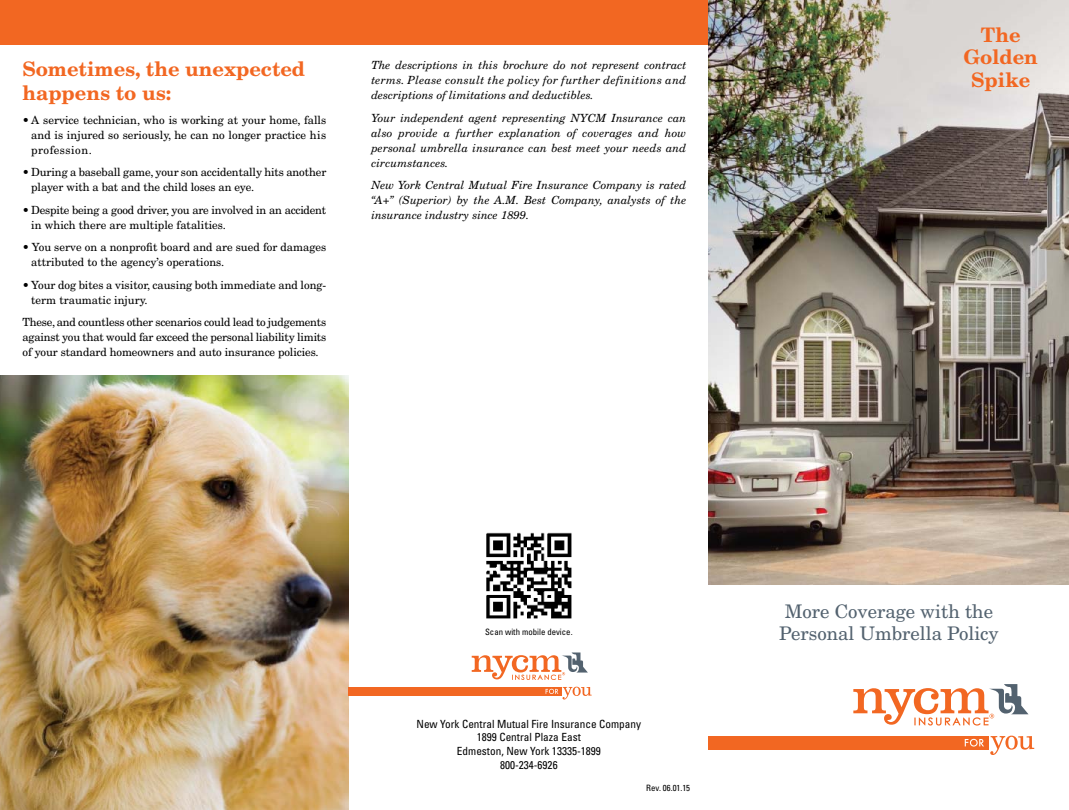
<style>
.page{position:relative;width:1069px;height:810px;background:#fff}
.page>*{position:absolute;margin:0;border:0;box-sizing:border-box;transform-origin:0 0}
.t1{font:700 20px/24px "New Century Schlbk LT Std";color:#f26722}
.t2{font:18.75px "New Century Schlbk LT Std";color:#53626f}
.t3{font:11.25px/15px "New Century Schlbk LT Std";color:#000}
.t4{font:italic 11.25px/15px "New Century Schlbk LT Std";color:#000;text-align:justify}
.t5{font:condensed 11.25px "Univers LT Std";color:#000}
.t6{font:11.25px/15px "New Century Schlbk LT Std";letter-spacing:-.02em;color:#000}
.t7{font:condensed 8.75px "Univers LT Std";color:#000}
</style>
<div class="page">
<div style="left:0;top:0;width:1069px;height:45px;background:#f26722"></div>
<img style="left:0;top:375px;width:349px;height:435px">
<img style="left:486px;top:532px;width:86px;height:87px">
<svg style="left:853px;top:684px;width:175px;height:42px"></svg>
<svg style="left:990px;top:736px;width:44px;height:19px"></svg>
<div style="left:709px;top:736px;width:280px;height:13px;background:#f26722"></div>
<svg style="left:965px;top:739px;width:19px;height:8px"></svg>
<svg style="left:472px;top:653px;width:116px;height:27px"></svg>
<div style="left:349px;top:687px;width:213px;height:9px;background:#f26722"></div>
<svg style="left:545px;top:687px;width:47px;height:13px"></svg>
<img style="left:709px;top:0;width:360px;height:585px">
<p class="t1" style="left:22px;top:57px;width:284px">Sometimes, the unexpected happens to us:</p>
<p class="t3" style="left:31px;top:112px;width:296px;text-align:justify;text-indent:-9px">• A service technician, who is working at your home, falls and is injured so seriously, he can no longer practice his profession.</p>
<p class="t3" style="left:31px;top:165px;width:297px;text-indent:-9px">• During a baseball game, your son accidentally hits another player with a bat and the child loses an eye.</p>
<p class="t6" style="left:31px;top:202px;width:296px;text-indent:-9px">• Despite being a good driver, you are involved in an accident in which there are multiple fatalities.</p>
<p class="t3" style="left:31px;top:240px;width:296px;text-indent:-9px">• You serve on a nonprofit board and are sued for damages attributed to the agency’s operations.</p>
<p class="t3" style="left:31px;top:277px;width:297px;text-indent:-9px">• Your dog bites a visitor, causing both immediate and long&shy;term traumatic injury.</p>
<p class="t3" style="left:22px;top:315px;width:305px;text-align:justify">These, and countless other scenarios could lead to judgements against you that would far exceed the personal liability limits of your standard homeowners and auto insurance policies.</p>
<p class="t4" style="left:371px;top:58px;width:317px">The descriptions in this brochure do not represent contract terms. Please consult the policy for further definitions and descriptions of limitations and deductibles.</p>
<p class="t4" style="left:371px;top:111px;width:317px">Your independent agent representing NYCM Insurance can also provide a further explanation of coverages and how personal umbrella insurance can best meet your needs and circumstances.</p>
<p class="t4" style="left:371px;top:178px;width:316px">New York Central Mutual Fire Insurance Company is rated “A+” (Superior) by the A.M. Best Company, analysts of the insurance industry since 1899.</p>
<p class="t1" style="left:981px;top:22px;width:41px">The</p>
<p class="t1" style="left:963px;top:45px;width:76px">Golden</p>
<p class="t1" style="left:971px;top:67px;width:60px">Spike</p>
<p class="t7" style="left:485px;top:626px;width:89px">Scan with mobile device.</p>
<p class="t5" style="left:416px;top:717px;width:226px">New York Central Mutual Fire Insurance Company</p>
<p class="t5" style="left:477px;top:730px;width:105px">1899 Central Plaza East</p>
<p class="t5" style="left:457px;top:744px;width:145px">Edmeston, New York 13335-1899</p>
<p class="t5" style="left:500px;top:758px;width:59px">800-234-6926</p>
<p class="t7" style="left:646px;top:782px;width:45px">Rev. 06.01.15</p>
<p class="t2" style="left:785px;top:600px;width:210px">More Coverage with the</p>
<p class="t2" style="left:779px;top:622px;width:221px">Personal Umbrella Policy</p>
</div>
